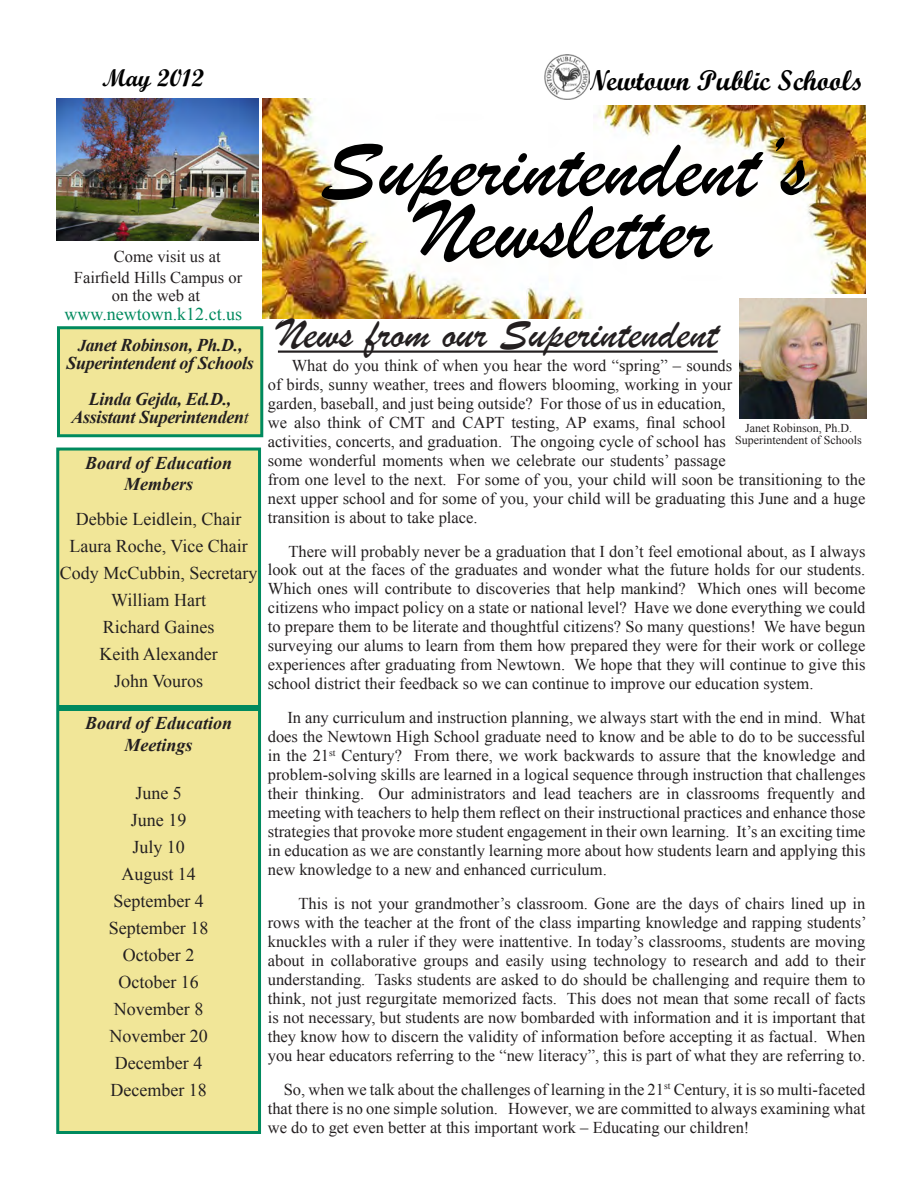
<style>
.page{position:relative;width:918px;height:1188px;background:#fff}
.page>*{position:absolute;margin:0;border:0;box-sizing:border-box;transform-origin:0 0}
.t1{font:87.3px "Brush Script";color:#000}
.t2{font:43.65px "Brush Script";color:#231f20}
.t3{font:28.5px "Script MT Bold";color:#000}
.t4{font:24px "Script MT Bold";color:#000}
.t5{font:18px "Times New Roman";color:#231f20}
.t6{font:italic 700 18px "Times New Roman";letter-spacing:-.02em;color:#231f20}
.t7{font:italic 700 18px "Times New Roman";color:#231f20}
.t8{font:18px "Times New Roman";color:#008a5e}
.t9{font:16.5px/19px "Times New Roman";color:#231f20;text-align:justify}
.t10{font:12px "Times New Roman";color:#231f20}
.s1{font-size:16.5px}
.s2{font-weight:400}
</style>
<div class="page">
<img style="left:263px;top:99px;width:331px;height:220px">
<img style="left:57px;top:99px;width:201px;height:142px">
<div style="left:58px;top:710px;width:202px;height:422px;background:#f1e698"></div>
<div style="left:56px;top:708px;width:205px;height:426px;border:3px solid #008a5e"></div>
<div style="left:58px;top:449px;width:202px;height:257px;background:#f1e698"></div>
<div style="left:56px;top:448px;width:205px;height:260px;border:3px solid #008a5e"></div>
<hr style="left:278px;top:351px;width:440px;height:2px;background:#231f20">
<img style="left:594px;top:106px;width:272px;height:188px">
<img style="left:544px;top:54px;width:46px;height:46px">
<div style="left:58px;top:328px;width:204px;height:108px;background:#f1e698"></div>
<div style="left:57px;top:326px;width:206px;height:111px;border:3px solid #008a5e"></div>
<img style="left:739px;top:298px;width:127px;height:121px">
<p class="t4" style="left:102px;top:63px;width:104px">May 2012</p>
<p class="t3" style="left:585px;top:63px;width:280px">Newtown Public Schools</p>
<p class="t9" style="left:114px;top:246px;width:108px">Come visit us at</p>
<p class="t9" style="left:74px;top:268px;width:170px;line-height:18.3px;text-align:center">Fairfield Hills Campus or on the web at</p>
<p class="t8" style="left:64px;top:302px;width:179px">www.newtown.k12.ct.us</p>
<p class="t6" style="left:78px;top:332px;width:166px"><span class="s1">J</span>anet Robinson, Ph.D.,</p>
<p class="t6" style="left:66px;top:350px;width:189px">Superintendent of Schools</p>
<p class="t6" style="left:89px;top:386px;width:144px">Linda Gejda, Ed.D.,</p>
<p class="t6" style="left:71px;top:404px;width:179px">Assistant Superintenden<span class="s2">t</span></p>
<p class="t7" style="left:85px;top:450px;width:149px">Board of Education</p>
<p class="t7" style="left:124px;top:472px;width:70px">Members</p>
<p class="t5" style="left:76px;top:507px;width:167px">Debbie Leidlein, Chair</p>
<p class="t5" style="left:69px;top:534px;width:180px">Laura Roche, Vice Chair</p>
<p class="t5" style="left:60px;top:561px;width:199px">Cody McCubbin, Secretary</p>
<p class="t5" style="left:111px;top:588px;width:96px">William Hart</p>
<p class="t5" style="left:103px;top:615px;width:113px">Richard Gaines</p>
<p class="t5" style="left:99px;top:642px;width:120px">Keith Alexander</p>
<p class="t5" style="left:114px;top:669px;width:90px">John Vouros</p>
<p class="t7" style="left:85px;top:711px;width:149px">Board of Education</p>
<p class="t7" style="left:125px;top:732px;width:70px">Meetings</p>
<p class="t5" style="left:135px;top:781px;width:48px">June 5</p>
<p class="t5" style="left:131px;top:808px;width:57px">June 19</p>
<p class="t5" style="left:132px;top:835px;width:54px">July 10</p>
<p class="t5" style="left:121px;top:862px;width:76px">August 14</p>
<p class="t5" style="left:113px;top:889px;width:92px">September 4</p>
<p class="t5" style="left:109px;top:916px;width:101px">September 18</p>
<p class="t5" style="left:123px;top:943px;width:73px">October 2</p>
<p class="t5" style="left:118px;top:970px;width:82px">October 16</p>
<p class="t5" style="left:114px;top:997px;width:91px">November 8</p>
<p class="t5" style="left:109px;top:1024px;width:100px">November 20</p>
<p class="t5" style="left:115px;top:1051px;width:89px">December 4</p>
<p class="t5" style="left:110px;top:1078px;width:98px">December 18</p>
<p class="t1" style="left:321px;top:115px;width:489px">Superintendent’s</p>
<p class="t1" style="left:417px;top:177px;width:296px">Newsletter</p>
<p class="t2" style="left:278px;top:307px;width:441px">News from our Superintendent</p>
<p class="t9" style="left:268px;top:355px;width:599px;text-align:left;text-indent:24px">What do you think of when you hear the word “spring” – sounds<br>of birds, sunny weather, trees and flowers blooming, working in your<br>garden, baseball, and just being outside? For those of us in education,<br>we also think of CMT and CAPT testing, AP exams, final school<br>activities, concerts, and graduation. The ongoing cycle of school has<br>some wonderful moments when we celebrate our students’ passage<br>from one level to the next. For some of you, your child will soon be transitioning to the next upper school and for some of you, your child will be graduating this June and a huge transition is about to take place.</p>
<p class="t9" style="left:268px;top:541px;width:599px;text-indent:21px">There will probably never be a graduation that I don’t feel emotional about, as I always look out at the faces of the graduates and wonder what the future holds for our students.<br>Which ones will contribute to discoveries that help mankind? Which ones will become citizens who impact policy on a state or national level? Have we done everything we could to prepare them to be literate and thoughtful citizens? So many questions! We have begun surveying our alums to learn from them how prepared they were for their work or college experiences after graduating from Newtown. We hope that they will continue to give this school district their feedback so we can continue to improve our education system.</p>
<p class="t9" style="left:268px;top:708px;width:599px;text-indent:20px">In any curriculum and instruction planning, we always start with the end in mind. What does the Newtown High School graduate need to know and be able to do to be successful in the 21<sup>st</sup> Century? From there, we work backwards to assure that the knowledge and problem-solving skills are learned in a logical sequence through instruction that challenges their thinking. Our administrators and lead teachers are in classrooms frequently and meeting with teachers to help them reflect on their instructional practices and enhance those strategies that provoke more student engagement in their own learning. It’s an exciting time in education as we are constantly learning more about how students learn and applying this new knowledge to a new and enhanced curriculum.</p>
<p class="t9" style="left:268px;top:894px;width:600px;text-indent:31px">This is not your grandmother’s classroom. Gone are the days of chairs lined up in rows with the teacher at the front of the class imparting knowledge and rapping students’ knuckles with a ruler if they were inattentive. In today’s classrooms, students are moving about in collaborative groups and easily using technology to research and add to their understanding. Tasks students are asked to do should be challenging and require them to think, not just regurgitate memorized facts. This does not mean that some recall of facts is not necessary, but students are now bombarded with information and it is important that they know how to discern the validity of information before accepting it as factual. When you hear educators referring to the “new literacy”, this is part of what they are referring to.</p>
<p class="t9" style="left:268px;top:1080px;width:599px;text-indent:16px">So, when we talk about the challenges of learning in the 21<sup>st</sup> Century, it is so multi-faceted that there is no one simple solution. However, we are committed to always examining what we do to get even better at this important work – Educating our children!</p>
<p class="t10" style="left:745px;top:420px;width:109px">Janet Robinson, Ph.D.</p>
<p class="t10" style="left:735px;top:432px;width:128px">Superintendent of Schools</p>
</div>
